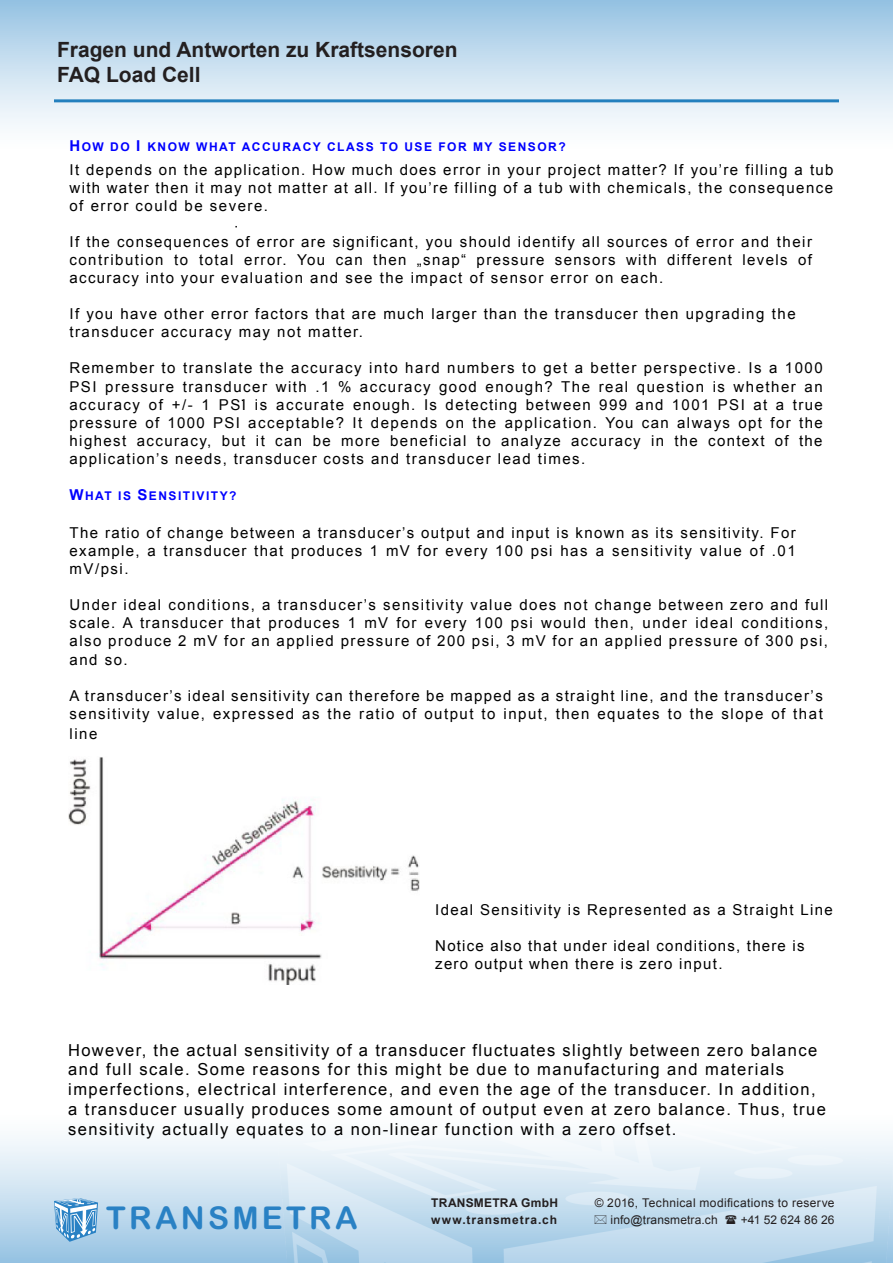
<style>
.page{position:relative;width:893px;height:1263px;background:#fff}
.page>*{position:absolute;margin:0;border:0;box-sizing:border-box;transform-origin:0 0}
.t1{font:31.5px "Arial Rounded MT Bold";letter-spacing:.105em;color:#2981c4}
.t2{font:700 21px "Arial";color:#231f20}
.t3{font:16.5px/20px "Arial";letter-spacing:.09em;color:#000}
.t4{font:15px/18px "Arial";letter-spacing:.1em;color:#000;text-align:justify}
.t5{font:15px/18.1px "Arial";letter-spacing:.08em;color:#000}
.t6{font:700 12px "Arial";letter-spacing:.125em;color:#00f}
.t7{font:12px "Arial";letter-spacing:.025em;color:#231f20}
.t8{font:700 12px "Arial";letter-spacing:.065em;color:#231f20}
.t9{font:700 12px "Arial";letter-spacing:.02em;color:#231f20}
.t10{font:12px "Arial";letter-spacing:.005em;color:#231f20}
.s1{font-size:15px}
</style>
<div class="page">
<div style="left:0;top:1093px;width:893px;height:170px;background:linear-gradient(to bottom,#fff,#9dc6e4)"></div>
<img style="left:278px;top:1103px;width:615px;height:160px">
<div style="left:0;top:0;width:893px;height:170px;background:linear-gradient(to bottom,#9bc5e4,#fff)"></div>
<svg style="left:54px;top:1198px;width:44px;height:44px;background:#85b7dd"></svg>
<hr style="left:54px;top:99px;width:785px;height:3px;background:#2380be">
<img style="left:68px;top:757px;width:351px;height:227px">
<svg style="left:595px;top:1215px;width:11px;height:9px"></svg>
<svg style="left:725px;top:1215px;width:11px;height:9px"></svg>
<p class="t2" style="left:57px;top:35px;width:402px">Fragen und Antworten zu Kraftsensoren</p>
<p class="t2" style="left:57px;top:60px;width:145px">FAQ Load Cell</p>
<p class="t6" style="left:69px;top:139px;width:498px"><span class="s1">H</span>OW DO <span class="s1">I</span> KNOW WHAT ACCURACY CLASS TO USE FOR MY SENSOR?</p>
<p class="t4" style="left:69px;top:161px;width:765px">It depends on the application. How much does error in your project matter? If you’re filling a tub with water then it may not matter at all. If you’re filling of a tub with chemicals, the consequence of error could be severe.</p>
<p class="t4" style="left:69px;top:233px;width:744px">If the consequences of error are significant, you should identify all sources of error and their contribution to total error. You can then „snap“ pressure sensors with different levels of accuracy into your evaluation and see the impact of sensor error on each.</p>
<p class="t4" style="left:69px;top:305px;width:728px">If you have other error factors that are much larger than the transducer then upgrading the transducer accuracy may not matter.</p>
<p class="t4" style="left:69px;top:359px;width:755px">Remember to translate the accuracy into hard numbers to get a better perspective. Is a 1000<br>PSI pressure transducer with .1 % accuracy good enough? The real question is whether an accuracy of +/- 1 PSI is accurate enough. Is detecting between 999 and 1001 PSI at a true pressure of 1000 PSI acceptable? It depends on the application. You can always opt for the highest accuracy, but it can be more beneficial to analyze accuracy in the context of the application’s needs, transducer costs and transducer lead times.</p>
<p class="t6" style="left:69px;top:488px;width:169px"><span class="s1">W</span>HAT IS <span class="s1">S</span>ENSITIVITY?</p>
<p class="t4" style="left:69px;top:524px;width:728px">The ratio of change between a transducer’s output and input is known as its sensitivity. For example, a transducer that produces 1 mV for every 100 psi has a sensitivity value of .01 mV/psi.</p>
<p class="t4" style="left:69px;top:596px;width:760px">Under ideal conditions, a transducer’s sensitivity value does not change between zero and full scale. A transducer that produces 1 mV for every 100 psi would then, under ideal conditions, also produce 2 mV for an applied pressure of 200 psi, 3 mV for an applied pressure of 300 psi, and so.</p>
<p class="t4" style="left:70px;top:686px;width:755px">A transducer’s ideal sensitivity can therefore be mapped as a straight line, and the transducer’s sensitivity value, expressed as the ratio of output to input, then equates to the slope of that</p>
<p class="t4" style="left:70px;top:724px;width:29px">line</p>
<p class="t4" style="left:435px;top:901px;width:399px">Ideal Sensitivity is Represented as a Straight Line</p>
<p class="t5" style="left:435px;top:937px;width:371px">Notice also that under ideal conditions, there is zero output when there is zero input.</p>
<p class="t3" style="left:68px;top:1040px;width:759px">However, the actual sensitivity of a transducer fluctuates slightly between zero balance and full scale. Some reasons for this might be due to manufacturing and materials imperfections, electrical interference, and even the age of the transducer. In addition, a transducer usually produces some amount of output even at zero balance. Thus, true sensitivity actually equates to a non-linear function with a zero offset.</p>
<p class="t1" style="left:106px;top:1199px;width:253px">TRANSMETRA</p>
<p class="t9" style="left:431px;top:1195px;width:128px">TRANSMETRA GmbH</p>
<p class="t7" style="left:595px;top:1195px;width:241px">© 2016, Technical modifications to reserve</p>
<p class="t8" style="left:431px;top:1212px;width:127px">www.transmetra.ch</p>
<p class="t7" style="left:611px;top:1212px;width:109px">info@transmetra.ch</p>
<p class="t10" style="left:741px;top:1212px;width:95px">+41 52 624 86 26</p>
</div>
